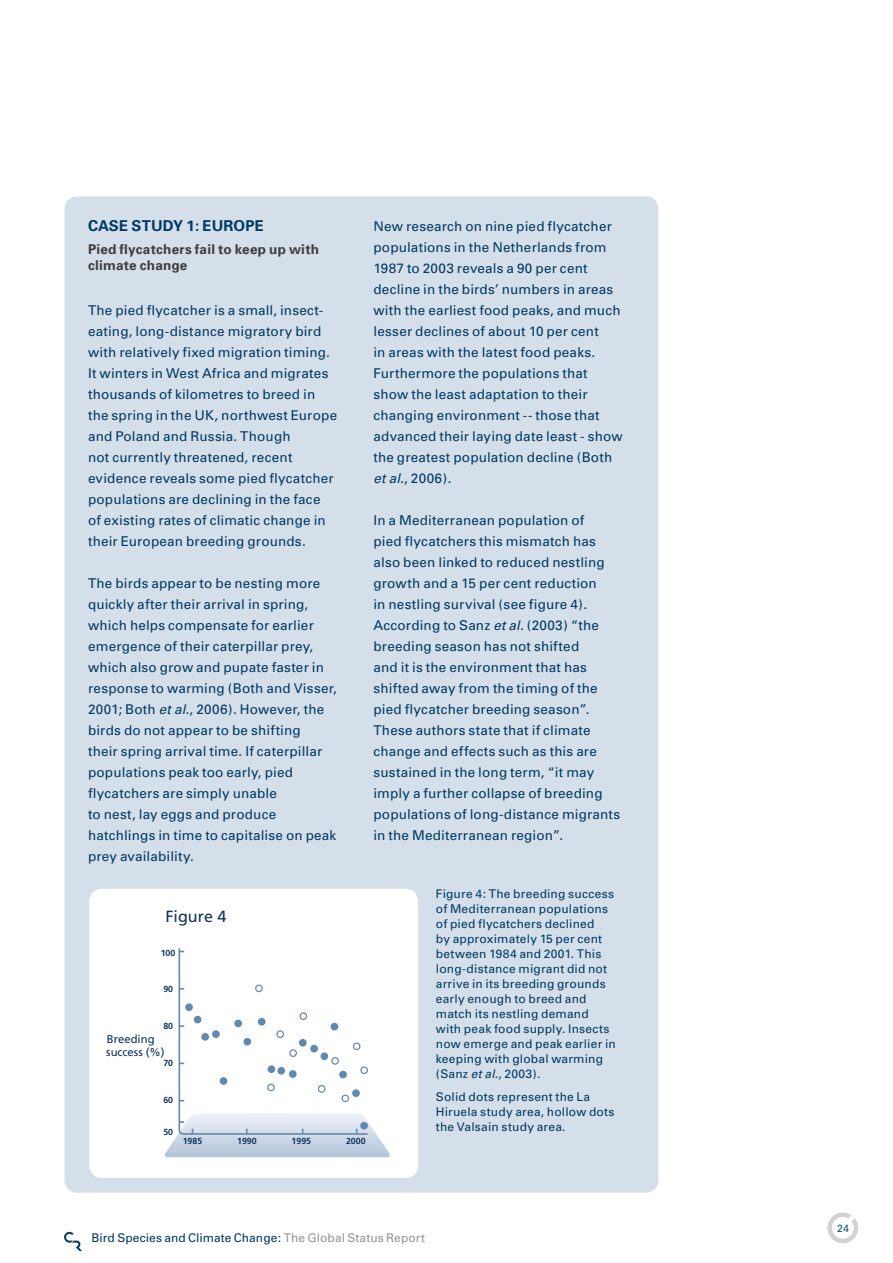
<style>
.page{position:relative;width:893px;height:1263px;background:#fff}
.page>*{position:absolute;margin:0;border:0;box-sizing:border-box;transform-origin:0 0}
.t1{font:16.2px "Frutiger";color:#12345c}
.case_heading{font:700 15px "Univers";letter-spacing:.005em;color:#003a62}
.case_txt{font:13.5px/21px "Univers";letter-spacing:.015em;color:#003a62}
.case_bold{font:700 13.5px/16.5px "Univers";letter-spacing:.02em;color:#3e3e3f}
.diagram_text{font:12px/15px "Univers";letter-spacing:.02em;color:#003a62}
.t2{font:11.25px/13.5px "Frutiger";color:#12345c}
.t3{font:10.5px "Univers";color:#0b537b}
.t4{font:700 8.85px "Frutiger";color:#12345c}
.s1{font-style:italic}
.s2{color:#939598}
</style>
<div class="page">
<div style="left:827px;top:1212px;width:31px;height:31px;border:4px solid #d1d2d4;border-radius:50%"></div>
<svg style="left:837px;top:1212px;width:22px;height:21px"></svg>
<svg style="left:64px;top:1232px;width:18px;height:19px"></svg>
<div style="left:65px;top:196px;width:593px;height:997px;background:#d4dfea;border-radius:13px"></div>
<div style="left:89px;top:889px;width:329px;height:289px;background:#fff;border-radius:13px"></div>
<svg style="left:165px;top:948px;width:225px;height:209px"></svg>
<div style="left:360px;top:1066px;width:8px;height:8px;border:1px solid #6188b1;border-radius:50%"></div>
<div style="left:268px;top:1084px;width:6px;height:7px;background:#fff;border-radius:50%"></div>
<div style="left:267px;top:1084px;width:8px;height:7px;border:1px solid #6188b1;border-radius:50%"></div>
<p class="case_heading" style="left:88px;top:217px;width:177px">CASE STUDY 1: EUROPE</p>
<p class="case_bold" style="left:88px;top:241px;width:233px">Pied flycatchers fail to keep up with climate change</p>
<p class="case_txt" style="left:88px;top:300px;width:251px">The pied flycatcher is a small, insect&shy;eating, long-distance migratory bird with relatively fixed migration timing.<br>It winters in West Africa and migrates thousands of kilometres to breed in the spring in the UK, northwest Europe and Poland and Russia. Though<br>not currently threatened, recent evidence reveals some pied flycatcher populations are declining in the face<br>of existing rates of climatic change in their European breeding grounds.</p>
<p class="case_txt" style="left:88px;top:573px;width:251px">The birds appear to be nesting more quickly after their arrival in spring, which helps compensate for earlier emergence of their caterpillar prey, which also grow and pupate faster in response to warming (Both and Visser, 2001; Both <span class="s1">et al.</span>, 2006). However, the birds do not appear to be shifting<br>their spring arrival time. If caterpillar populations peak too early, pied flycatchers are simply unable<br>to nest, lay eggs and produce hatchlings in time to capitalise on peak prey availability.</p>
<p class="case_txt" style="left:373px;top:216px;width:251px">New research on nine pied flycatcher populations in the Netherlands from 1987 to 2003 reveals a 90 per cent decline in the birds’ numbers in areas with the earliest food peaks, and much lesser declines of about 10 per cent<br>in areas with the latest food peaks.<br>Furthermore the populations that show the least adaptation to their changing environment -- those that advanced their laying date least - show the greatest population decline (Both <span class="s1">et al.</span>, 2006).</p>
<p class="case_txt" style="left:373px;top:510px;width:248px">In a Mediterranean population of<br>pied flycatchers this mismatch has also been linked to reduced nestling growth and a 15 per cent reduction<br>in nestling survival (see figure 4).<br>According to Sanz <span class="s1">et al.</span> (2003) “the breeding season has not shifted<br>and it is the environment that has shifted away from the timing of the pied flycatcher breeding season”.<br>These authors state that if climate change and effects such as this are sustained in the long term, “it may imply a further collapse of breeding populations of long-distance migrants in the Mediterranean region”.</p>
<p class="t1" style="left:166px;top:906px;width:63px">Figure 4</p>
<p class="t4" style="left:161px;top:947px;width:16px">100</p>
<p class="t4" style="left:163px;top:984px;width:11px">90</p>
<p class="t4" style="left:163px;top:1021px;width:11px">80</p>
<p class="t2" style="left:106px;top:1032px;width:60px">Breeding success (%)</p>
<p class="t4" style="left:163px;top:1058px;width:11px">70</p>
<p class="t4" style="left:163px;top:1095px;width:11px">60</p>
<p class="t4" style="left:163px;top:1127px;width:11px">50</p>
<p class="t4" style="left:183px;top:1136px;width:21px">1985</p>
<p class="t4" style="left:237px;top:1136px;width:21px">1990</p>
<p class="t4" style="left:292px;top:1136px;width:21px">1995</p>
<p class="t4" style="left:346px;top:1136px;width:21px">2000</p>
<p class="diagram_text" style="left:436px;top:886px;width:181px">Figure 4: The breeding success of Mediterranean populations of pied flycatchers declined<br>by approximately 15 per cent between 1984 and 2001. This long-distance migrant did not arrive in its breeding grounds early enough to breed and match its nestling demand with peak food supply. Insects now emerge and peak earlier in keeping with global warming (Sanz <span class="s1">et al.</span>, 2003).</p>
<p class="diagram_text" style="left:436px;top:1090px;width:180px">Solid dots represent the La<br>Hiruela study area, hollow dots the Valsain study area.</p>
<p class="diagram_text" style="left:92px;top:1231px;width:335px">Bird Species and Climate Change: <span class="s2">The Global Status Report</span></p>
<p class="t3" style="left:837px;top:1222px;width:13px">24</p>
</div>
